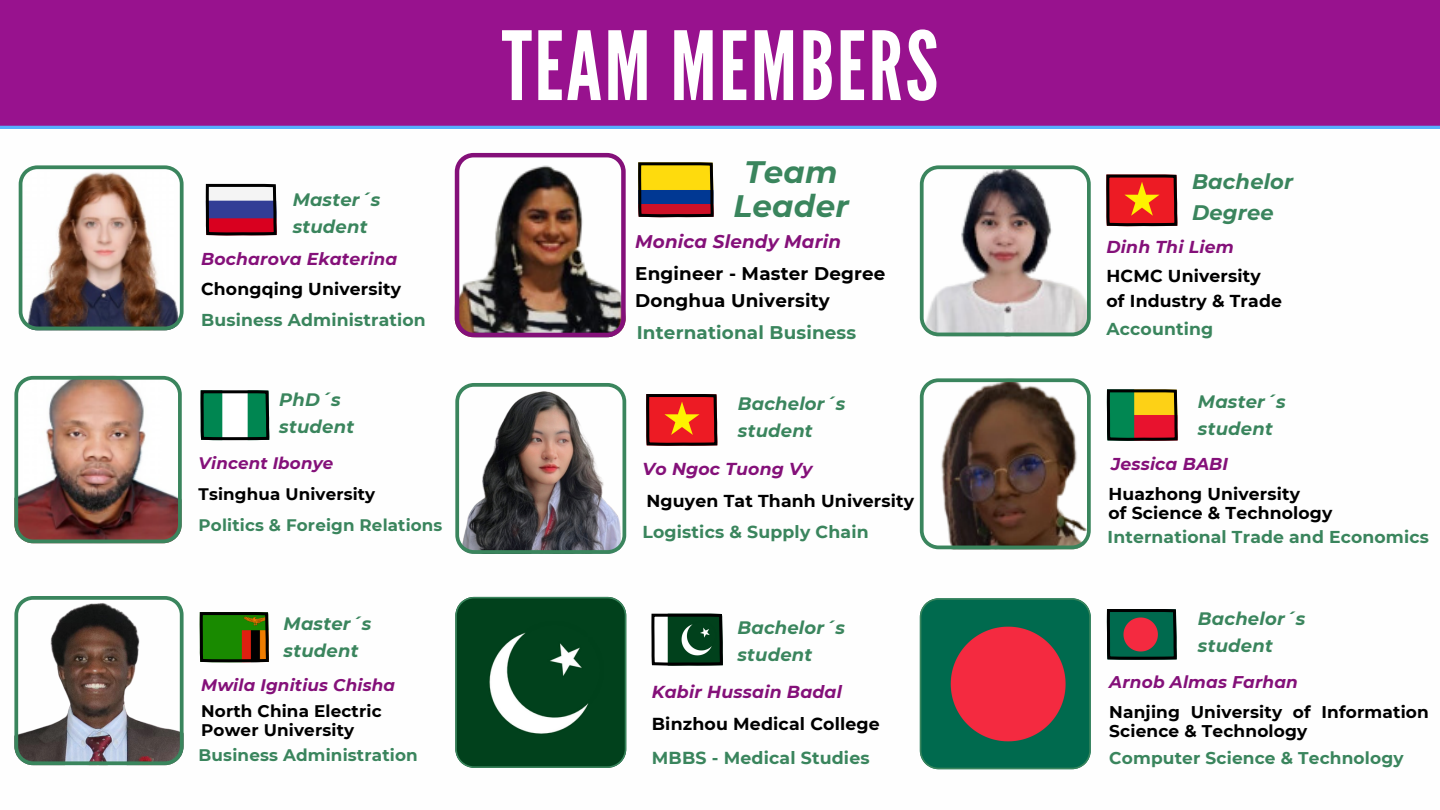
<style>
.page{position:relative;width:1440px;height:810px;background:#fff}
.page>*{position:absolute;margin:0;border:0;box-sizing:border-box;transform-origin:0 0}
.t1{font:95px "League Gothic";letter-spacing:.03em;color:#fff}
.t2{font:italic 700 31px/33.8px "Montserrat";letter-spacing:.01em;color:#3a855d;text-align:center}
.t3{font:italic 700 21px/31.5px "Montserrat";letter-spacing:.01em;color:#3a855d}
.t4{font:700 18.3px "Montserrat";letter-spacing:.01em;color:#000}
.t5{font:700 18.3px "Montserrat";letter-spacing:.01em;color:#3a855d}
.t6{font:italic 700 18.3px "Montserrat";letter-spacing:.01em;color:#841079}
.t7{font:italic 700 18px/27px "Montserrat";letter-spacing:.01em;color:#3a855d}
.t8{font:700 17.3px "Montserrat";letter-spacing:.01em;color:#000}
.t9{font:700 17.3px "Montserrat";letter-spacing:.01em;color:#3a855d}
.t10{font:italic 700 17.3px "Montserrat";letter-spacing:.01em;color:#841079}
.t11{font:700 17.2px "Montserrat";letter-spacing:.01em;color:#000}
.t12{font:700 17.2px "Montserrat";letter-spacing:.01em;color:#3a855d}
.t13{font:italic 700 17.2px "Montserrat";letter-spacing:.01em;color:#841079}
.t14{font:700 17px/18.7px "Montserrat";letter-spacing:.01em;color:#000}
.t15{font:700 17px "Montserrat";letter-spacing:.01em;color:#3a855d}
.t16{font:italic 700 17px "Montserrat";letter-spacing:.01em;color:#841079}
.t17{font:700 16.8px "Montserrat";letter-spacing:.01em;color:#000}
.t18{font:700 16.8px "Montserrat";letter-spacing:.01em;color:#3a855d}
.t19{font:italic 700 16.8px "Montserrat";letter-spacing:.01em;color:#841079}
.t20{font:700 16.7px "Montserrat";letter-spacing:.01em;color:#3a855d}
.t21{font:700 16.7px "Montserrat";letter-spacing:.01em;color:#000}
.t22{font:italic 700 16.7px "Montserrat";letter-spacing:.01em;color:#841079}
</style>
<div class="page">
<div style="left:0;top:0;width:1440px;height:129px;background:#98128e"></div>
<svg style="left:920px;top:165px;width:171px;height:171px"></svg>
<svg style="left:1106px;top:175px;width:71px;height:51px;background:#c32d1a"></svg>
<svg style="left:19px;top:165px;width:165px;height:165px"></svg>
<svg style="left:638px;top:162px;width:75px;height:55px;background:#8e6c2f"></svg>
<img style="left:14px;top:376px;width:168px;height:167px">
<svg style="left:201px;top:390px;width:68px;height:50px"></svg>
<img style="left:455px;top:383px;width:171px;height:171px">
<svg style="left:206px;top:184px;width:71px;height:51px"></svg>
<svg style="left:455px;top:597px;width:171px;height:171px;background:#1d5735"></svg>
<img style="left:652px;top:615px;width:71px;height:51px">
<svg style="left:651px;top:614px;width:71px;height:51px"></svg>
<svg style="left:920px;top:378px;width:171px;height:171px"></svg>
<svg style="left:1107px;top:389px;width:70px;height:52px;background:#7b632b"></svg>
<svg style="left:920px;top:598px;width:171px;height:171px;background:#5a554b"></svg>
<svg style="left:1107px;top:609px;width:69px;height:51px;background:#40453c"></svg>
<img style="left:455px;top:153px;width:171px;height:184px">
<svg style="left:646px;top:394px;width:71px;height:52px;background:#c22d1a"></svg>
<svg style="left:14px;top:596px;width:170px;height:169px"></svg>
<svg style="left:200px;top:612px;width:68px;height:50px;background:#305c01"></svg>
<p class="t7" style="left:293px;top:186px;width:89px">Master´s student</p>
<p class="t13" style="left:201px;top:248px;width:198px">Bocharova Ekaterina</p>
<p class="t11" style="left:201px;top:279px;width:201px">Chongqing University</p>
<p class="t12" style="left:201px;top:309px;width:226px">Business Administration</p>
<p class="t7" style="left:279px;top:386px;width:76px">PhD´s student</p>
<p class="t22" style="left:199px;top:453px;width:136px">Vincent Ibonye</p>
<p class="t21" style="left:199px;top:484px;width:178px">Tsinghua University</p>
<p class="t20" style="left:199px;top:515px;width:245px">Politics &amp; Foreign Relations</p>
<p class="t7" style="left:284px;top:610px;width:89px">Master´s student</p>
<p class="t19" style="left:201px;top:674px;width:195px">Mwila Ignitius Chisha</p>
<p class="t17" style="left:201px;top:701px;width:182px">North China Electric</p>
<p class="t17" style="left:201px;top:720px;width:155px">Power University</p>
<p class="t18" style="left:199px;top:744px;width:221px">Business Administration</p>
<p class="t1" style="left:502px;top:11px;width:438px">TEAM MEMBERS</p>
<p class="t2" style="left:733px;top:155px;width:117px">Team<br>Leader</p>
<p class="t6" style="left:635px;top:230px;width:207px">Monica Slendy Marin</p>
<p class="t4" style="left:635px;top:262px;width:252px">Engineer - Master Degree</p>
<p class="t4" style="left:635px;top:289px;width:196px">Donghua University</p>
<p class="t5" style="left:637px;top:321px;width:221px">International Business</p>
<p class="t7" style="left:738px;top:390px;width:109px">Bachelor´s student</p>
<p class="t10" style="left:643px;top:458px;width:172px">Vo Ngoc Tuong Vy</p>
<p class="t8" style="left:647px;top:490px;width:269px">Nguyen Tat Thanh University</p>
<p class="t9" style="left:643px;top:522px;width:228px">Logistics &amp; Supply Chain</p>
<p class="t7" style="left:738px;top:614px;width:109px">Bachelor´s student</p>
<p class="t10" style="left:652px;top:681px;width:192px">Kabir Hussain Badal</p>
<p class="t8" style="left:652px;top:713px;width:230px">Binzhou Medical College</p>
<p class="t9" style="left:652px;top:747px;width:219px">MBBS - Medical Studies</p>
<p class="t3" style="left:1192px;top:166px;width:103px">Bachelor<br>Degree</p>
<p class="t13" style="left:1107px;top:237px;width:129px">Dinh Thi Liem</p>
<p class="t11" style="left:1107px;top:265px;width:156px">HCMC University</p>
<p class="t11" style="left:1107px;top:291px;width:177px">of Industry &amp; Trade</p>
<p class="t12" style="left:1107px;top:318px;width:108px">Accounting</p>
<p class="t7" style="left:1198px;top:388px;width:89px">Master´s student</p>
<p class="t13" style="left:1111px;top:453px;width:119px">Jessica BABI</p>
<p class="t11" style="left:1108px;top:483px;width:193px">Huazhong University</p>
<p class="t11" style="left:1108px;top:502px;width:225px">of Science &amp; Technology</p>
<p class="t12" style="left:1108px;top:526px;width:323px">International Trade and Economics</p>
<p class="t7" style="left:1198px;top:605px;width:109px">Bachelor´s student</p>
<p class="t16" style="left:1109px;top:672px;width:190px">Arnob Almas Farhan</p>
<p class="t14" style="left:1109px;top:703px;width:321px">Nanjing University of Information<br>Science &amp; Technology</p>
<p class="t15" style="left:1109px;top:748px;width:296px">Computer Science &amp; Technology</p>
</div>
